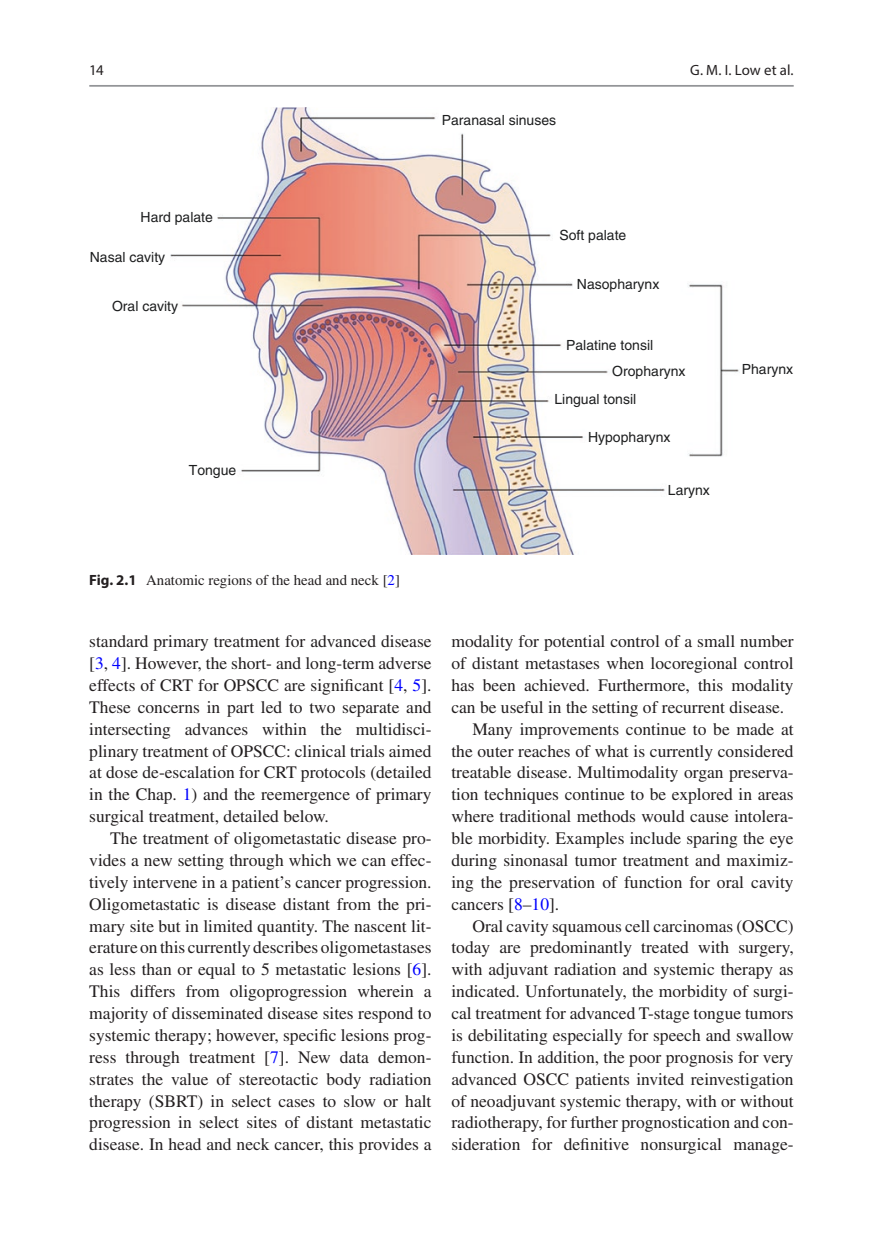
<style>
.page{position:relative;width:883px;height:1260px;background:#fff}
.page>*{position:absolute;margin:0;border:0;box-sizing:border-box;transform-origin:0 0}
.Text{font:17.5px/21.9px "Times LT Std";color:#231f20;text-align:justify}
.t1{font:14.88px "Times LT Std";color:#231f20}
.t2{font:14.88px "Myriad Pro";color:#231f20}
.t3{font:14px/26.1px "Helvetica";color:#1d1e1f}
.s1{font-family:"Myriad Pro";font-weight:700}
.s2{color:#00f}
</style>
<div class="page">
<img style="left:171px;top:107px;width:568px;height:447px">
<hr style="left:89px;top:85px;width:705px;height:2px;background:#939598">
<p class="t2" style="left:89px;top:61px;width:16px">14</p>
<p class="t3" style="left:442px;top:107px;width:116px">Paranasal sinuses</p>
<p class="t2" style="left:690px;top:61px;width:105px">G. M. I. Low et al.</p>
<p class="t3" style="left:141px;top:205px;width:74px">Hard palate</p>
<p class="t3" style="left:90px;top:244px;width:77px">Nasal cavity</p>
<p class="t3" style="left:112px;top:293px;width:68px">Oral cavity</p>
<p class="t3" style="left:189px;top:457px;width:49px">Tongue</p>
<p class="t3" style="left:559px;top:222px;width:68px">Soft palate</p>
<p class="t3" style="left:577px;top:271px;width:84px">Nasopharynx</p>
<p class="t3" style="left:612px;top:332px;width:75px;text-indent:-46px">Palatine tonsil<br>Oropharynx</p>
<p class="t3" style="left:555px;top:386px;width:83px">Lingual tonsil</p>
<p class="t3" style="left:588px;top:424px;width:84px">Hypopharynx</p>
<p class="t3" style="left:668px;top:477px;width:44px">Larynx</p>
<p class="t3" style="left:742px;top:356px;width:53px">Pharynx</p>
<p class="t1" style="left:89px;top:572px;width:312px"><span class="s1">Fig. 2.1</span> Anatomic regions of the head and neck [<span class="s2">2</span>]</p>
<p class="Text" style="left:89px;top:630px;width:344px">standard primary treatment for advanced disease [<span class="s2">3</span>, <span class="s2">4</span>]. However, the short- and long-term adverse effects of CRT for OPSCC are significant [<span class="s2">4</span>, <span class="s2">5</span>].<br>These concerns in part led to two separate and intersecting advances within the multidisci&shy;plinary treatment of OPSCC: clinical trials aimed at dose de-escalation for CRT protocols (detailed in the Chap. <span class="s2">1</span>) and the reemergence of primary surgical treatment, detailed below.</p>
<p class="Text" style="left:89px;top:827px;width:344px;text-indent:21px">The treatment of oligometastatic disease pro&shy;vides a new setting through which we can effec&shy;tively intervene in a patient’s cancer progression.<br>Oligometastatic is disease distant from the pri&shy;mary site but in limited quantity. The nascent lit&shy;erature on this currently describes oligometastases as less than or equal to 5 metastatic lesions [<span class="s2">6</span>].<br>This differs from oligoprogression wherein a majority of disseminated disease sites respond to systemic therapy; however, specific lesions prog&shy;ress through treatment [<span class="s2">7</span>]. New data demon&shy;strates the value of stereotactic body radiation therapy (SBRT) in select cases to slow or halt progression in select sites of distant metastatic disease. In head and neck cancer, this provides a</p>
<p class="Text" style="left:451px;top:630px;width:344px">modality for potential control of a small number of distant metastases when locoregional control has been achieved. Furthermore, this modality can be useful in the setting of recurrent disease.</p>
<p class="Text" style="left:451px;top:718px;width:344px;text-indent:21px">Many improvements continue to be made at the outer reaches of what is currently considered treatable disease. Multimodality organ preserva&shy;tion techniques continue to be explored in areas where traditional methods would cause intolera&shy;ble morbidity. Examples include sparing the eye during sinonasal tumor treatment and maximiz&shy;ing the preservation of function for oral cavity cancers [<span class="s2">8</span>–<span class="s2">10</span>].</p>
<p class="Text" style="left:451px;top:915px;width:344px;text-indent:21px">Oral cavity squamous cell carcinomas (OSCC) today are predominantly treated with surgery, with adjuvant radiation and systemic therapy as indicated. Unfortunately, the morbidity of surgi&shy;cal treatment for advanced T-stage tongue tumors is debilitating especially for speech and swallow function. In addition, the poor prognosis for very advanced OSCC patients invited reinvestigation of neoadjuvant systemic therapy, with or without radiotherapy, for further prognostication and con&shy;sideration for definitive nonsurgical manage-</p>
</div>
